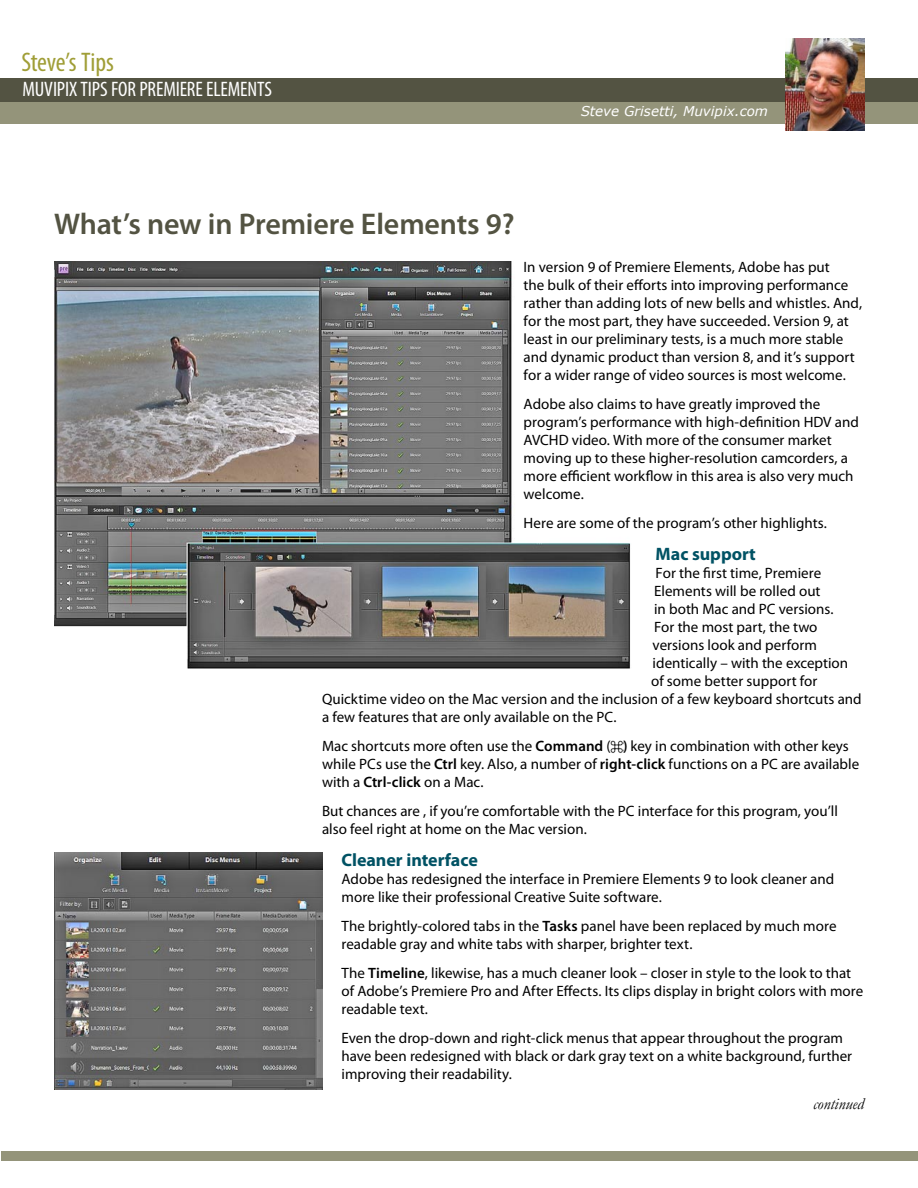
<style>
.page{position:relative;width:918px;height:1188px;background:#fff}
.page>*{position:absolute;margin:0;border:0;box-sizing:border-box;transform-origin:0 0}
.t1{font:600 30px "Myriad Pro";letter-spacing:-.005em;color:#535342}
.t2{font:condensed 27px "Myriad Pro";letter-spacing:-.01em;color:#a09e37}
.t3{font:condensed 21px "Myriad Pro";letter-spacing:-.005em;color:#fff}
.t4{font:700 18px "Myriad Pro";color:#005264}
.t5{font:italic 16.5px "Garamond";color:#000}
.t6{font:15px/18px "Myriad Pro";color:#000}
.t7{font:italic 13.5px "Verdana";color:#fff}
.s1{font-weight:600}
</style>
<div class="page">
<div style="left:0;top:101px;width:918px;height:23px;background:#94947a"></div>
<div style="left:0;top:78px;width:918px;height:23px;background:#535342"></div>
<div style="left:1px;top:1151px;width:917px;height:10px;background:#94947a"></div>
<img style="left:786px;top:39px;width:78px;height:91px">
<img style="left:54px;top:261px;width:577px;height:408px">
<img style="left:54px;top:852px;width:268px;height:238px">
<svg style="left:611px;top:741px;width:12px;height:12px"></svg>
<h2 class="t2" style="left:22px;top:46px;width:94px">Steve’s Tips</h2>
<h3 class="t3" style="left:22px;top:76px;width:251px">MUVIPIX TIPS FOR PREMIERE ELEMENTS</h3>
<h1 class="t1" style="left:54px;top:205px;width:462px">What’s new in Premiere Elements 9?</h1>
<p class="t7" style="left:581px;top:102px;width:189px">Steve Grisetti, Muvipix.com</p>
<p class="t6" style="left:524px;top:258px;width:340px">In version 9 of Premiere Elements, Adobe has put<br>the bulk of their efforts into improving performance rather than adding lots of new bells and whistles. And, for the most part, they have succeeded. Version 9, at least in our preliminary tests, is a much more stable and dynamic product than version 8, and it’s support for a wider range of video sources is most welcome.</p>
<p class="t6" style="left:524px;top:395px;width:337px">Adobe also claims to have greatly improved the program’s performance with high-definition HDV and AVCHD video. With more of the consumer market moving up to these higher-resolution camcorders, a more efficient workflow in this area is also very much welcome.</p>
<p class="t6" style="left:524px;top:514px;width:305px">Here are some of the program’s other highlights.</p>
<p class="t4" style="left:656px;top:543px;width:102px">Mac support</p>
<p class="t6" style="left:656px;top:564px;width:167px">For the first time, Premiere</p>
<p class="t6" style="left:654px;top:582px;width:168px">Elements will be rolled out</p>
<p class="t6" style="left:654px;top:600px;width:181px">in both Mac and PC versions.</p>
<p class="t6" style="left:654px;top:618px;width:165px">For the most part, the two</p>
<p class="t6" style="left:653px;top:636px;width:166px">versions look and perform</p>
<p class="t6" style="left:653px;top:654px;width:197px">identically – with the exception</p>
<p class="t6" style="left:651px;top:672px;width:168px">of some better support for</p>
<p class="t6" style="left:322px;top:690px;width:541px">Quicktime video on the Mac version and the inclusion of a few keyboard shortcuts and</p>
<p class="t6" style="left:322px;top:708px;width:296px">a few features that are only available on the PC.</p>
<p class="t6" style="left:322px;top:737px;width:539px">Mac shortcuts more often use the <span class="s1">Command</span> ( <span class="s1">)</span> key in combination with other keys while PCs use the <span class="s1">Ctrl</span> key. Also, a number of <span class="s1">right-click</span> functions on a PC are available with a <span class="s1">Ctrl-click</span> on a Mac.</p>
<p class="t6" style="left:322px;top:802px;width:517px">But chances are , if you’re comfortable with the PC interface for this program, you’ll also feel right at home on the Mac version.</p>
<p class="t4" style="left:342px;top:849px;width:138px">Cleaner interface</p>
<p class="t6" style="left:342px;top:870px;width:494px">Adobe has redesigned the interface in Premiere Elements 9 to look cleaner and more like their professional Creative Suite software.</p>
<p class="t6" style="left:342px;top:917px;width:496px">The brightly-colored tabs in the <span class="s1">Tasks</span> panel have been replaced by much more readable gray and white tabs with sharper, brighter text.</p>
<p class="t6" style="left:342px;top:964px;width:523px">The <span class="s1">Timeline</span>, likewise, has a much cleaner look – closer in style to the look to that of Adobe’s Premiere Pro and After Effects. Its clips display in bright colors with more readable text.</p>
<p class="t6" style="left:342px;top:1029px;width:512px">Even the drop-down and right-click menus that appear throughout the program have been redesigned with black or dark gray text on a white background, further improving their readability.</p>
<p class="t5" style="left:813px;top:1092px;width:52px">continued</p>
</div>
